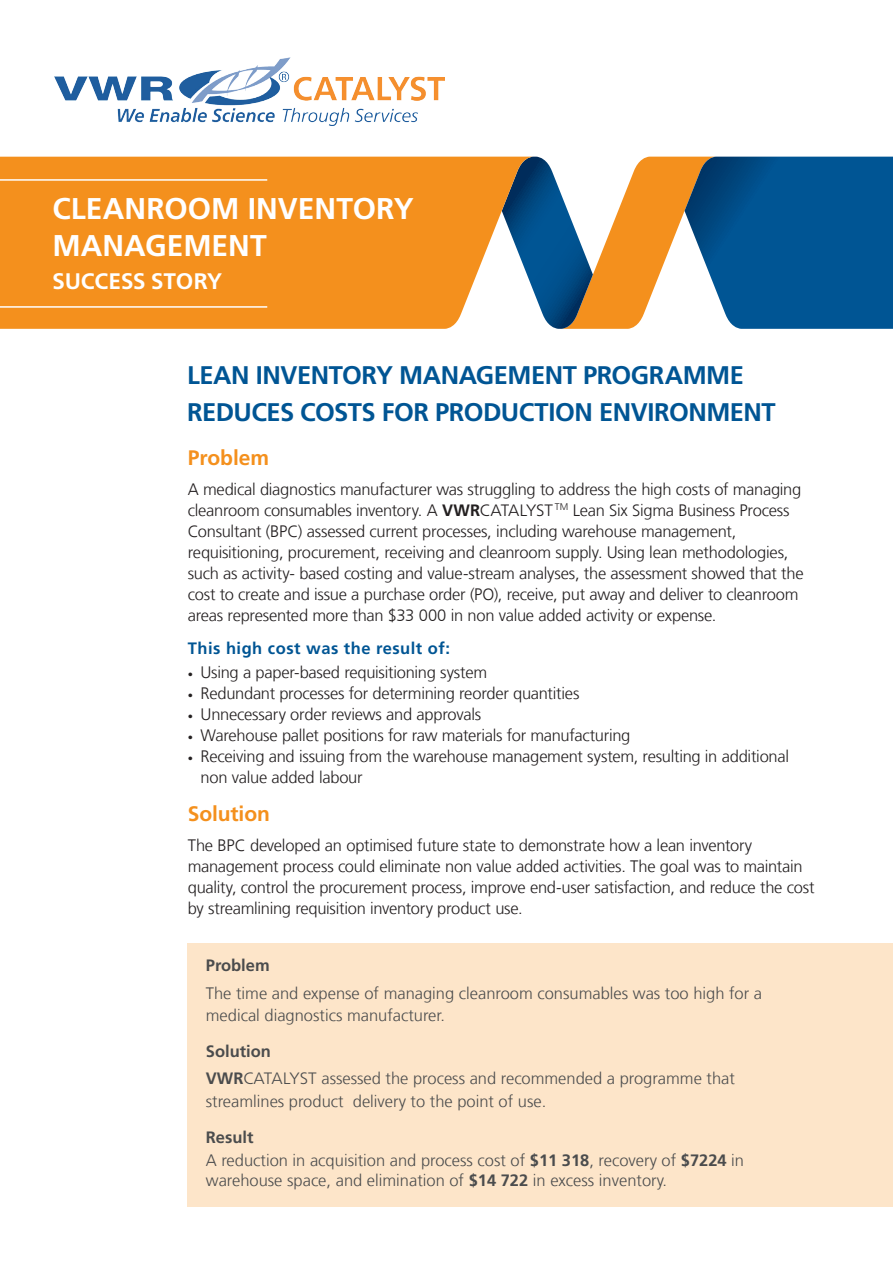
<style>
.page{position:relative;width:893px;height:1263px;background:#fff}
.page>*{position:absolute;margin:0;border:0;box-sizing:border-box;transform-origin:0 0}
.t1{font:700 30px/36.8px "Frutiger LT Com";color:#fff}
.t2{font:700 25.5px/37px "Frutiger LT Com";letter-spacing:-.02em;color:#005594;text-align:right}
.t3{font:700 22.5px "Frutiger Neue LTW1 G";letter-spacing:-.005em;color:#fff}
.t4{font:700 21px "Frutiger LT Com";letter-spacing:-.005em;color:#f4901d}
.t5{font:300 16.5px/21px "Frutiger LT Com";letter-spacing:-.015em;color:#231f20}
.t6{font:300 16.5px/22.5px "Frutiger LT Com";color:#4b4c4d}
.t7{font:700 16.5px "Frutiger LT Com";letter-spacing:.03em;color:#005594}
.t8{font:700 16.5px "Frutiger LT Com";color:#4b4c4d}
.s1{font-weight:700}
.s2{font-family:"Frutiger Neue LTW1 G"}
.s3{font-size:10.5px}
</style>
<div class="page">
<svg style="left:533px;top:157px;width:360px;height:172px"></svg>
<svg style="left:0;top:157px;width:533px;height:172px;background:#ee942c"></svg>
<img style="left:54px;top:58px;width:391px;height:68px">
<hr style="left:0;top:179px;width:267px;height:2px;background:#fff">
<hr style="left:0;top:306px;width:267px;height:2px;background:#fff">
<div style="left:188px;top:943px;width:705px;height:263px;background:#fde5c9"></div>
<h1 class="t1" style="left:52px;top:190px;width:363px">Cleanroom Inventory<br>Management</h1>
<h3 class="t3" style="left:52px;top:268px;width:171px">SUCCESS STORY</h3>
<h2 class="t2" style="left:187px;top:356px;width:429px">PROGRAMME<br>RE DUCES COSTS FOR PRODUCTION ENV</h2>
<h2 class="t2" style="left:187px;top:356px;width:16px">LEAN</h2>
<h2 class="t2" style="left:256px;top:356px;width:24px">INVENTORY</h2>
<h2 class="t2" style="left:399px;top:356px;width:19px">MANAGEMENT</h2>
<h2 class="t2" style="left:647px;top:393px;width:25px">IRONMENT</h2>
<p class="t4" style="left:188px;top:445px;width:83px">Problem</p>
<p class="t5" style="left:188px;top:478px;width:617px">A medical diagnostics manufacturer was struggling to address the high costs of managing cleanroom consumables inventory. A <span class="s1">VWR</span><span class="s2">CATALYST</span> <sup>TM</sup> Lean Six Sigma Business Process Consultant (BPC) assessed current processes, including warehouse management, requisitioning, procurement, receiving and cleanroom supply. Using lean methodologies, such as activity- based costing and value-stream analyses, the assessment showed that the cost to create and issue a purchase order (PO), receive, put away and deliver to cleanroom areas represented more than $33 000 in non value added activity or expense.</p>
<p class="t7" style="left:188px;top:639px;width:264px">This high cost was the result of:</p>
<p class="t5" style="left:188px;top:662px;width:301px"><span class="s3">•</span> Using a paper-based requisitioning system</p>
<p class="t5" style="left:188px;top:683px;width:393px"><span class="s3">•</span> Redundant processes for determining reorder quantities</p>
<p class="t5" style="left:188px;top:704px;width:295px"><span class="s3">•</span> Unnecessary order reviews and approvals</p>
<p class="t5" style="left:188px;top:725px;width:444px"><span class="s3">•</span> Warehouse pallet positions for raw materials for manufacturing</p>
<p class="t5" style="left:201px;top:746px;width:590px;text-indent:-13px"><span class="s3">•</span> Receiving and issuing from the warehouse management system, resulting in additional non value added labour</p>
<p class="t4" style="left:188px;top:802px;width:84px">Solution</p>
<p class="t5" style="left:188px;top:835px;width:628px">The BPC developed an optimised future state to demonstrate how a lean inventory management process could eliminate non value added activities. The goal was to maintain quality, control the procurement process, improve end-user satisfaction, and reduce the cost by streamlining requisition inventory product use.</p>
<p class="t8" style="left:206px;top:955px;width:65px">Problem</p>
<p class="t6" style="left:206px;top:982px;width:558px">The time and expense of managing cleanroom consumables was too high for a medical diagnostics manufacturer.</p>
<p class="t6" style="left:206px;top:1038px;width:531px;line-height:26.7px"><span class="s1">Solution<br>VWR</span><span class="s2">CATALYST</span> assessed the process and recommended a programme that</p>
<p class="t6" style="left:206px;top:1090px;width:342px">streamlines product delivery to the point of use.</p>
<p class="t6" style="left:206px;top:1125px;width:540px;line-height:23.7px"><span class="s1">Result<br></span>A reduction in acquisition and process cost of <span class="s1">$11 318</span>, recovery of <span class="s1">$7224</span> in</p>
<p class="t6" style="left:206px;top:1169px;width:463px">warehouse space, and elimination of <span class="s1">$14 722</span> in excess inventory.</p>
</div>
